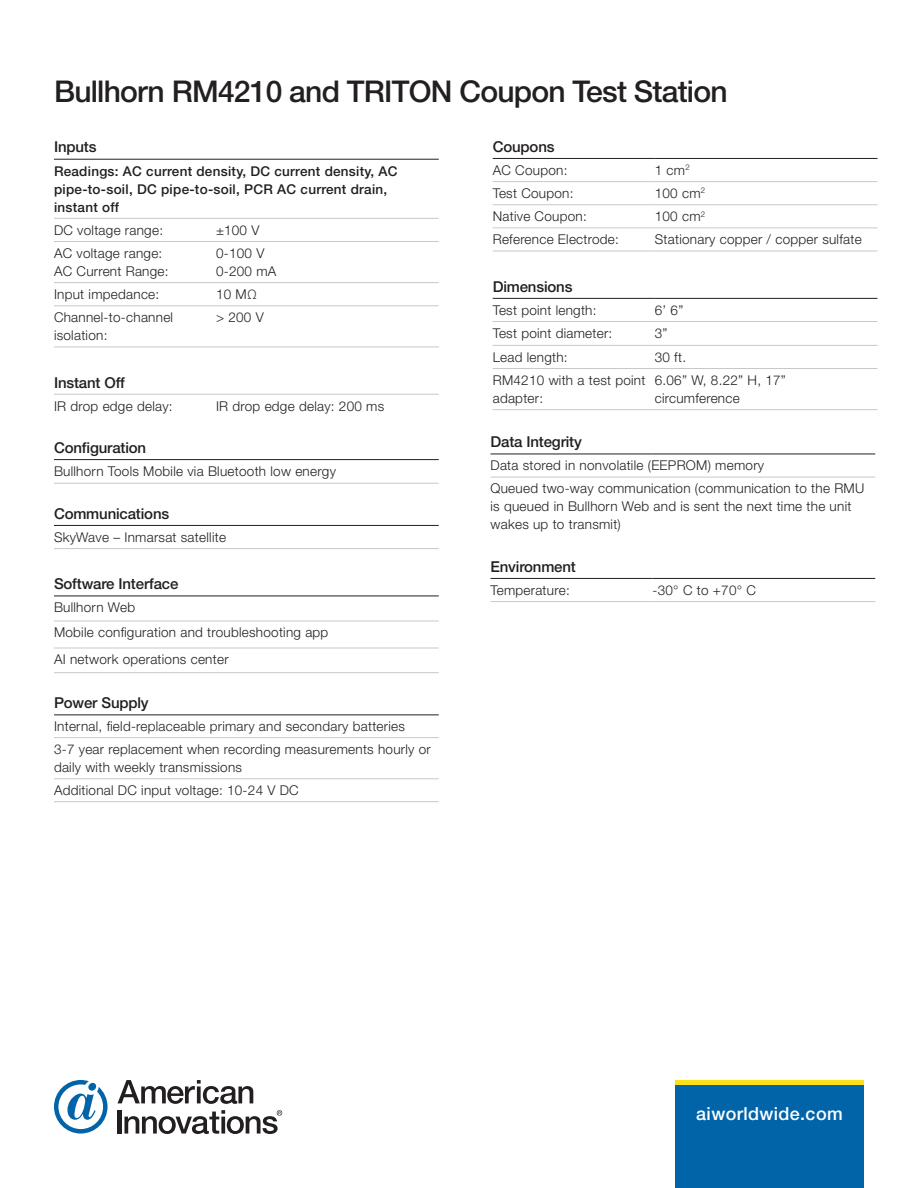
<style>
.page{position:relative;width:918px;height:1188px;background:#fff}
.page>*{position:absolute;margin:0;border:0;box-sizing:border-box;transform-origin:0 0}
.t1{font:500 30px "Helvetica Neue LT Std";letter-spacing:-.025em;color:#231f20}
.t2{font:500 18px "Helvetica Neue LT Std";letter-spacing:.02em;color:#fff}
.t3{font:500 15px "Helvetica Neue LT Std";letter-spacing:-.01em;color:#231f20}
.Specs_P{font:300 13.5px/18px "Helvetica Neue LT Std";letter-spacing:.02em;color:#231f20}
.Specs_UL{font:300 13.5px/18px "Helvetica Neue LT Std";letter-spacing:.02em;color:#231f20}
.Specs_P-2{font:500 13.5px/18px "Helvetica Neue LT Std";letter-spacing:.02em;color:#231f20}
</style>
<div class="page">
<div style="left:675px;top:1084px;width:189px;height:104px;background:#0164a9"></div>
<svg style="left:118px;top:1080px;width:135px;height:24px"></svg>
<hr style="left:118px;top:1110px;width:4px;height:24px;background:#231f20">
<svg style="left:54px;top:1080px;width:54px;height:54px"></svg>
<div style="left:88px;top:1083px;width:8px;height:8px;background:#0164a9;border-radius:50%"></div>
<svg style="left:124px;top:1110px;width:158px;height:24px"></svg>
<hr style="left:675px;top:1080px;width:189px;height:4px;background:#fae018">
<hr style="left:54px;top:459px;width:162px;height:1px;background:#231f20">
<hr style="left:216px;top:459px;width:223px;height:1px;background:#231f20">
<hr style="left:54px;top:525px;width:162px;height:1px;background:#231f20">
<hr style="left:216px;top:525px;width:223px;height:1px;background:#231f20">
<hr style="left:54px;top:596px;width:162px;height:1px;background:#231f20">
<hr style="left:216px;top:596px;width:223px;height:1px;background:#231f20">
<hr style="left:54px;top:218px;width:162px;height:1px;background:#c7c8ca">
<hr style="left:216px;top:218px;width:223px;height:1px;background:#c7c8ca">
<hr style="left:54px;top:241px;width:162px;height:1px;background:#c7c8ca">
<hr style="left:216px;top:241px;width:223px;height:1px;background:#c7c8ca">
<hr style="left:54px;top:282px;width:162px;height:1px;background:#c7c8ca">
<hr style="left:216px;top:282px;width:223px;height:1px;background:#c7c8ca">
<hr style="left:54px;top:159px;width:162px;height:1px;background:#231f20">
<hr style="left:216px;top:159px;width:223px;height:1px;background:#231f20">
<hr style="left:54px;top:394px;width:162px;height:1px;background:#c7c8ca">
<hr style="left:216px;top:394px;width:223px;height:1px;background:#c7c8ca">
<hr style="left:54px;top:483px;width:162px;height:1px;background:#c7c8ca">
<hr style="left:216px;top:483px;width:223px;height:1px;background:#c7c8ca">
<hr style="left:54px;top:548px;width:162px;height:1px;background:#c7c8ca">
<hr style="left:216px;top:548px;width:223px;height:1px;background:#c7c8ca">
<hr style="left:54px;top:621px;width:162px;height:1px;background:#c7c8ca">
<hr style="left:216px;top:621px;width:223px;height:1px;background:#c7c8ca">
<hr style="left:54px;top:801px;width:162px;height:1px;background:#c7c8ca">
<hr style="left:216px;top:801px;width:223px;height:1px;background:#c7c8ca">
<hr style="left:54px;top:305px;width:162px;height:1px;background:#c7c8ca">
<hr style="left:216px;top:305px;width:223px;height:1px;background:#c7c8ca">
<hr style="left:54px;top:347px;width:162px;height:1px;background:#c7c8ca">
<hr style="left:216px;top:347px;width:223px;height:1px;background:#c7c8ca">
<hr style="left:54px;top:648px;width:162px;height:1px;background:#c7c8ca">
<hr style="left:216px;top:648px;width:223px;height:1px;background:#c7c8ca">
<hr style="left:54px;top:672px;width:162px;height:1px;background:#c7c8ca">
<hr style="left:216px;top:672px;width:223px;height:1px;background:#c7c8ca">
<hr style="left:54px;top:715px;width:162px;height:1px;background:#231f20">
<hr style="left:216px;top:715px;width:223px;height:1px;background:#231f20">
<hr style="left:54px;top:737px;width:385px;height:1px;background:#c7c8ca">
<hr style="left:54px;top:778px;width:385px;height:1px;background:#c7c8ca">
<hr style="left:493px;top:181px;width:162px;height:1px;background:#c7c8ca">
<hr style="left:655px;top:181px;width:223px;height:1px;background:#c7c8ca">
<hr style="left:493px;top:204px;width:162px;height:1px;background:#c7c8ca">
<hr style="left:655px;top:204px;width:223px;height:1px;background:#c7c8ca">
<hr style="left:493px;top:228px;width:162px;height:1px;background:#c7c8ca">
<hr style="left:655px;top:228px;width:223px;height:1px;background:#c7c8ca">
<hr style="left:493px;top:158px;width:162px;height:1px;background:#231f20">
<hr style="left:655px;top:158px;width:223px;height:1px;background:#231f20">
<hr style="left:493px;top:251px;width:162px;height:1px;background:#c7c8ca">
<hr style="left:655px;top:251px;width:223px;height:1px;background:#c7c8ca">
<hr style="left:493px;top:298px;width:162px;height:1px;background:#231f20">
<hr style="left:655px;top:298px;width:223px;height:1px;background:#231f20">
<hr style="left:493px;top:321px;width:162px;height:1px;background:#c7c8ca">
<hr style="left:655px;top:321px;width:223px;height:1px;background:#c7c8ca">
<hr style="left:493px;top:345px;width:162px;height:1px;background:#c7c8ca">
<hr style="left:655px;top:345px;width:223px;height:1px;background:#c7c8ca">
<hr style="left:493px;top:368px;width:162px;height:1px;background:#c7c8ca">
<hr style="left:655px;top:368px;width:223px;height:1px;background:#c7c8ca">
<hr style="left:493px;top:409px;width:162px;height:1px;background:#c7c8ca">
<hr style="left:655px;top:409px;width:223px;height:1px;background:#c7c8ca">
<hr style="left:490px;top:454px;width:162px;height:1px;background:#231f20">
<hr style="left:652px;top:454px;width:223px;height:1px;background:#231f20">
<hr style="left:490px;top:578px;width:162px;height:1px;background:#231f20">
<hr style="left:652px;top:578px;width:223px;height:1px;background:#231f20">
<hr style="left:490px;top:477px;width:162px;height:1px;background:#c7c8ca">
<hr style="left:652px;top:477px;width:223px;height:1px;background:#c7c8ca">
<hr style="left:490px;top:601px;width:162px;height:1px;background:#c7c8ca">
<hr style="left:652px;top:601px;width:223px;height:1px;background:#c7c8ca">
<h2 class="t1" style="left:54px;top:74px;width:675px">Bullhorn RM4210 and TRITON Coupon Test Station</h2>
<h4 class="t3" style="left:493px;top:137px;width:63px">Coupons</h4>
<p class="Specs_P" style="left:493px;top:161px;width:76px">AC Coupon:</p>
<p class="Specs_P" style="left:655px;top:161px;width:36px">1 cm<sup>2</sup></p>
<p class="Specs_P" style="left:493px;top:184px;width:82px">Test Coupon:</p>
<p class="Specs_P" style="left:655px;top:184px;width:52px">100 cm<sup>2</sup></p>
<p class="Specs_P" style="left:493px;top:207px;width:96px">Native Coupon:</p>
<p class="Specs_P" style="left:655px;top:207px;width:52px">100 cm<sup>2</sup></p>
<p class="Specs_P" style="left:493px;top:230px;width:128px">Reference Electrode:</p>
<p class="Specs_P" style="left:655px;top:230px;width:208px">Stationary copper / copper sulfate</p>
<h4 class="t3" style="left:493px;top:277px;width:81px">Dimensions</h4>
<p class="Specs_P" style="left:493px;top:301px;width:105px">Test point length:</p>
<p class="Specs_P" style="left:655px;top:301px;width:30px">6’ 6”</p>
<p class="Specs_P" style="left:493px;top:324px;width:121px">Test point diameter:</p>
<p class="Specs_P" style="left:655px;top:324px;width:14px">3”</p>
<p class="Specs_P" style="left:493px;top:348px;width:76px">Lead length:</p>
<p class="Specs_P" style="left:655px;top:348px;width:33px">30 ft.</p>
<p class="Specs_P" style="left:493px;top:371px;width:154px">RM4210 with a test point adapter:</p>
<p class="Specs_P" style="left:655px;top:371px;width:133px">6.06” W, 8.22” H, 17” circumference</p>
<h4 class="t3" style="left:490px;top:433px;width:93px">Data Integrity</h4>
<p class="Specs_P" style="left:490px;top:456px;width:275px">Data stored in nonvolatile (EEPROM) memory</p>
<p class="Specs_UL" style="left:490px;top:479px;width:375px">Queued two-way communication (communication to the RMU is queued in Bullhorn Web and is sent the next time the unit wakes up to transmit)</p>
<h4 class="t3" style="left:490px;top:557px;width:87px">Environment</h4>
<p class="Specs_P" style="left:490px;top:581px;width:81px">Temperature:</p>
<p class="Specs_P" style="left:652px;top:581px;width:105px">-30° C to +70° C</p>
<h4 class="t3" style="left:54px;top:138px;width:44px">Inputs</h4>
<p class="Specs_P-2" style="left:54px;top:162px;width:345px">Readings: AC current density, DC current density, AC pipe-to-soil, DC pipe-to-soil, PCR AC current drain, instant off</p>
<p class="Specs_P" style="left:54px;top:221px;width:111px">DC voltage range:</p>
<p class="Specs_P" style="left:216px;top:221px;width:45px">±100 V</p>
<p class="Specs_P" style="left:54px;top:244px;width:110px">AC voltage range:</p>
<p class="Specs_P" style="left:54px;top:262px;width:116px">AC Current Range:</p>
<p class="Specs_P" style="left:216px;top:244px;width:50px">0-100 V</p>
<p class="Specs_P" style="left:216px;top:262px;width:62px">0-200 mA</p>
<p class="Specs_P" style="left:54px;top:285px;width:107px">Input impedance:</p>
<p class="Specs_P" style="left:216px;top:285px;width:42px">10 MΩ</p>
<p class="Specs_P" style="left:54px;top:308px;width:121px">Channel-to-channel isolation:</p>
<p class="Specs_P" style="left:216px;top:308px;width:49px">&gt; 200 V</p>
<h4 class="t3" style="left:54px;top:373px;width:72px">Instant Off</h4>
<p class="Specs_P" style="left:54px;top:397px;width:120px">IR drop edge delay:</p>
<p class="Specs_P" style="left:216px;top:397px;width:170px">IR drop edge delay: 200 ms</p>
<h4 class="t3" style="left:54px;top:439px;width:94px">Configuration</h4>
<p class="Specs_P" style="left:54px;top:462px;width:283px">Bullhorn Tools Mobile via Bluetooth low energy</p>
<h4 class="t3" style="left:54px;top:504px;width:117px">Communications</h4>
<p class="Specs_P" style="left:54px;top:528px;width:174px">SkyWave – Inmarsat satellite</p>
<h4 class="t3" style="left:54px;top:575px;width:126px">Software Interface</h4>
<p class="Specs_P" style="left:54px;top:598px;width:83px">Bullhorn Web</p>
<p class="Specs_P" style="left:54px;top:623px;width:276px">Mobile configuration and troubleshooting app</p>
<p class="Specs_P" style="left:54px;top:650px;width:176px">AI network operations center</p>
<h4 class="t3" style="left:54px;top:694px;width:96px">Power Supply</h4>
<p class="Specs_UL" style="left:54px;top:717px;width:352px">Internal, field-replaceable primary and secondary batteries</p>
<p class="Specs_UL" style="left:54px;top:740px;width:378px">3-7 year replacement when recording measurements hourly or daily with weekly transmissions</p>
<p class="Specs_UL" style="left:54px;top:781px;width:246px">Additional DC input voltage: 10-24 V DC</p>
<h2 class="t2" style="left:696px;top:1103px;width:148px">aiworldwide.com</h2>
</div>
